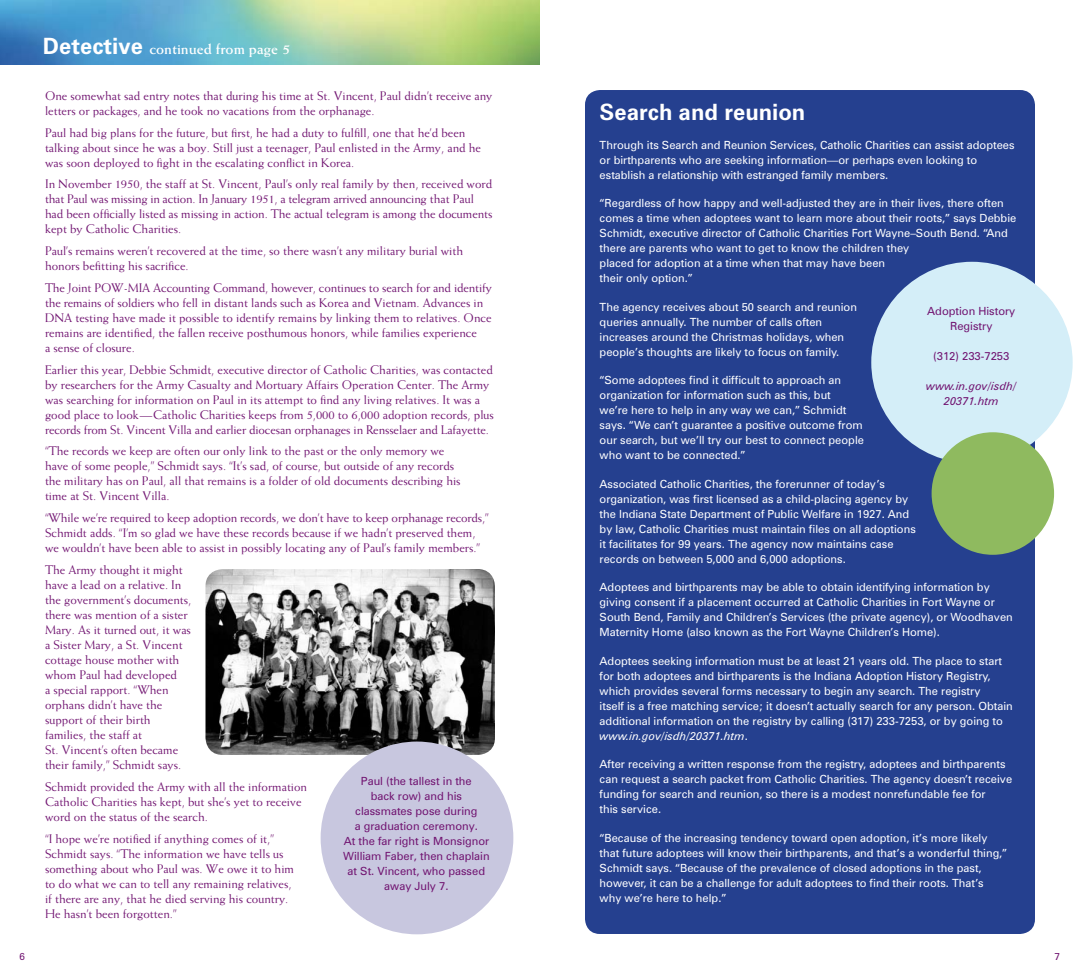
<style>
.page{position:relative;width:1080px;height:979px;background:#fff}
.page>*{position:absolute;margin:0;border:0;box-sizing:border-box;transform-origin:0 0}
.t1{font:700 22.5px "Zurich BT";color:#fff}
.t2{font:700 15px "Weiss";color:#fff}
.t3{font:12.5px/15px "Weiss";color:#711471}
.t4{font:11.25px/15px "Zurich BT";color:#fff}
.t5{font:11.25px/15px "Zurich BT";color:#711471;text-align:center}
.t6{font:italic 11.25px/15px "Zurich BT";color:#711471;text-align:center}
.t7{font:10px "Zurich BT";color:#711471}
.s1{font-family:"Zurich BT";font-size:22.5px}
.s2{font-style:italic}
</style>
<div class="page">
<div style="left:585px;top:90px;width:450px;height:844px;background:#25408f;border-radius:15px"></div>
<img style="left:0;top:0;width:540px;height:64px">
<div style="left:871px;top:262px;width:202px;height:201px;background:#d4eef8;border-radius:50%"></div>
<div style="left:932px;top:432px;width:122px;height:123px;background:#8fba5f;border-radius:50%"></div>
<img style="left:205px;top:569px;width:290px;height:186px">
<div style="left:321px;top:741px;width:192px;height:193px;background:#c8c7df;border-radius:50%"></div>
<p class="t2" style="left:43px;top:40px;width:249px"><span class="s1">Detective</span> continued from page 5</p>
<p class="t3" style="left:45px;top:88px;width:449px">One somewhat sad entry notes that during his time at St. Vincent, Paul didn’t receive any letters or packages, and he took no vacations from the orphanage.</p>
<p class="t3" style="left:45px;top:125px;width:438px">Paul had big plans for the future, but first, he had a duty to fulfill, one that he’d been talking about since he was a boy. Still just a teenager, Paul enlisted in the Army, and he was soon deployed to fight in the escalating conflict in Korea.</p>
<p class="t3" style="left:45px;top:176px;width:449px">In November 1950, the staff at St. Vincent, Paul’s only real family by then, received word that Paul was missing in action. In January 1951, a telegram arrived announcing that Paul had been officially listed as missing in action. The actual telegram is among the documents kept by Catholic Charities.</p>
<p class="t3" style="left:45px;top:243px;width:420px">Paul’s remains weren’t recovered at the time, so there wasn’t any military burial with honors befitting his sacrifice.</p>
<p class="t3" style="left:45px;top:280px;width:449px">The Joint POW-MIA Accounting Command, however, continues to search for and identify the remains of soldiers who fell in distant lands such as Korea and Vietnam. Advances in DNA testing have made it possible to identify remains by linking them to relatives. Once remains are identified, the fallen receive posthumous honors, while families experience<br>a sense of closure.</p>
<p class="t3" style="left:45px;top:362px;width:450px">Earlier this year, Debbie Schmidt, executive director of Catholic Charities, was contacted by researchers for the Army Casualty and Mortuary Affairs Operation Center. The Army was searching for information on Paul in its attempt to find any living relatives. It was a good place to look—Catholic Charities keeps from 5,000 to 6,000 adoption records, plus records from St. Vincent Villa and earlier diocesan orphanages in Rensselaer and Lafayette.</p>
<p class="t3" style="left:45px;top:443px;width:417px">“The records we keep are often our only link to the past or the only memory we have of some people,” Schmidt says. “It’s sad, of course, but outside of any records the military has on Paul, all that remains is a folder of old documents describing his time at St. Vincent Villa.</p>
<p class="t3" style="left:45px;top:510px;width:445px">“While we’re required to keep adoption records, we don’t have to keep orphanage records,”<br>Schmidt adds. “I’m so glad we have these records because if we hadn’t preserved them, we wouldn’t have been able to assist in possibly locating any of Paul’s family members.”</p>
<p class="t3" style="left:45px;top:562px;width:148px">The Army thought it might have a lead on a relative. In the government’s documents, there was mention of a sister<br>Mary. As it turned out, it was a Sister Mary, a St. Vincent cottage house mother with whom Paul had developed<br>a special rapport. “When orphans didn’t have the support of their birth families, the staff at<br>St. Vincent’s often became their family,” Schmidt says.</p>
<p class="t3" style="left:45px;top:779px;width:264px">Schmidt provided the Army with all the information<br>Catholic Charities has kept, but she’s yet to receive word on the status of the search.</p>
<p class="t3" style="left:45px;top:830px;width:251px">“I hope we’re notified if anything comes of it,” Schmidt says. “The information we have tells us something about who Paul was. We owe it to him to do what we can to tell any remaining relatives, if there are any, that he died serving his country.<br>He hasn’t been forgotten.”</p>
<p class="t5" style="left:343px;top:773px;width:148px">Paul (the tallest in the<br>back row) and his classmates pose during<br>a graduation ceremony.<br>At the far right is Monsignor<br>William Faber, then chaplain at St. Vincent, who passed away July 7.</p>
<h1 class="t1" style="left:600px;top:99px;width:207px">Search and reunion</h1>
<p class="t4" style="left:600px;top:137px;width:417px">Through its Search and Reunion Services, Catholic Charities can assist adoptees or birthparents who are seeking information—or perhaps even looking to establish a relationship with estranged family members.</p>
<p class="t4" style="left:600px;top:196px;width:418px">“Regardless of how happy and well-adjusted they are in their lives, there often comes a time when adoptees want to learn more about their roots,” says Debbie Schmidt, executive director of Catholic Charities Fort Wayne–South Bend. “And there are parents who want to get to know the children they<br>placed for adoption at a time when that may have been<br>their only option.”</p>
<p class="t4" style="left:600px;top:299px;width:259px">The agency receives about 50 search and reunion queries annually. The number of calls often increases around the Christmas holidays, when people’s thoughts are likely to focus on family.</p>
<p class="t4" style="left:600px;top:373px;width:266px">“Some adoptees find it difficult to approach an organization for information such as this, but<br>we’re here to help in any way we can,” Schmidt says. “We can’t guarantee a positive outcome from our search, but we’ll try our best to connect people who want to be connected.”</p>
<p class="t4" style="left:600px;top:476px;width:318px">Associated Catholic Charities, the forerunner of today’s organization, was first licensed as a child-placing agency by the Indiana State Department of Public Welfare in 1927. And by law, Catholic Charities must maintain files on all adoptions it facilitates for 99 years. The agency now maintains case records on between 5,000 and 6,000 adoptions.</p>
<p class="t4" style="left:600px;top:580px;width:415px">Adoptees and birthparents may be able to obtain identifying information by giving consent if a placement occurred at Catholic Charities in Fort Wayne or South Bend, Family and Children’s Services (the private agency), or Woodhaven Maternity Home (also known as the Fort Wayne Children’s Home).</p>
<p class="t4" style="left:600px;top:653px;width:415px">Adoptees seeking information must be at least 21 years old. The place to start for both adoptees and birthparents is the Indiana Adoption History Registry, which provides several forms necessary to begin any search. The registry<br>itself is a free matching service; it doesn’t actually search for any person. Obtain additional information on the registry by calling (317) 233-7253, or by going to <span class="s2">www.in.gov/isdh/20371.htm</span>.</p>
<p class="t4" style="left:600px;top:757px;width:414px">After receiving a written response from the registry, adoptees and birthparents can request a search packet from Catholic Charities. The agency doesn’t receive funding for search and reunion, so there is a modest nonrefundable fee for<br>this service.</p>
<p class="t4" style="left:600px;top:830px;width:409px">“Because of the increasing tendency toward open adoption, it’s more likely that future adoptees will know their birthparents, and that’s a wonderful thing,” Schmidt says. “Because of the prevalence of closed adoptions in the past, however, it can be a challenge for adult adoptees to find their roots. That’s why we’re here to help.”</p>
<p class="t5" style="left:927px;top:303px;width:90px">Adoption History<br>Registry</p>
<p class="t5" style="left:933px;top:348px;width:78px">(312) 233-7253</p>
<p class="t6" style="left:926px;top:378px;width:92px">www.in.gov/isdh/<br>20371.htm</p>
<p class="t7" style="left:19px;top:950px;width:7px">6</p>
<p class="t7" style="left:1054px;top:950px;width:7px">7</p>
</div>
